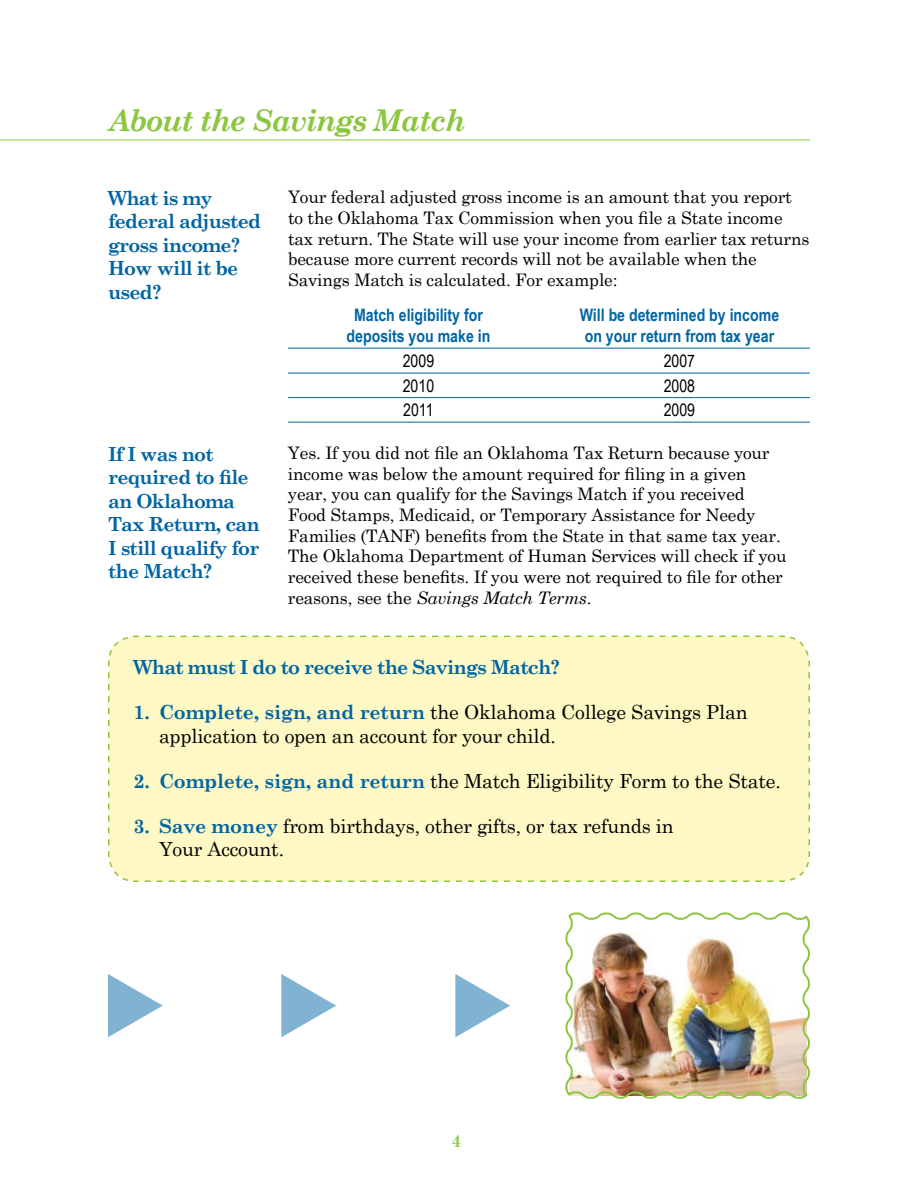
<style>
.page{position:relative;width:918px;height:1188px;background:#fff}
.page>*{position:absolute;margin:0;border:0;box-sizing:border-box;transform-origin:0 0}
.t1{font:italic 700 30px "Century Schoolbook";letter-spacing:-.04em;color:#8cc63f}
.t2{font:19.5px/23.4px "Century Schoolbook";letter-spacing:-.01em;color:#000}
.t3{font:700 19.5px/23.4px "Century Schoolbook";letter-spacing:-.04em;color:#0065a4}
.t4{font:17.25px/20.7px "Century Schoolbook";letter-spacing:-.01em;color:#000}
.t5{font:700 17.25px/20.7px "Arial Narrow";color:#0065a4;text-align:center}
.t6{font:17.25px "Arial Narrow";color:#000}
.t7{font:700 17.25px "Century Schoolbook";color:#8cc63f}
.s1{font-style:italic}
.s2{font-weight:700;color:#0065a4}
</style>
<div class="page">
<div style="left:108px;top:635px;width:702px;height:247px;background:#fef8c4"></div>
<hr style="left:0;top:140px;width:810px;height:1px;background:#8cc63f">
<hr style="left:288px;top:348px;width:261px;height:1px;background:#0065a4">
<hr style="left:549px;top:348px;width:261px;height:1px;background:#0065a4">
<hr style="left:288px;top:373px;width:261px;height:1px;background:#0065a4">
<hr style="left:549px;top:373px;width:261px;height:1px;background:#0065a4">
<hr style="left:288px;top:397px;width:261px;height:1px;background:#0065a4">
<hr style="left:549px;top:397px;width:261px;height:1px;background:#0065a4">
<hr style="left:288px;top:422px;width:261px;height:1px;background:#0065a4">
<hr style="left:549px;top:422px;width:261px;height:1px;background:#0065a4">
<img style="left:565px;top:912px;width:245px;height:187px">
<svg style="left:281px;top:974px;width:55px;height:63px"></svg>
<svg style="left:108px;top:974px;width:55px;height:63px"></svg>
<svg style="left:455px;top:974px;width:55px;height:63px"></svg>
<h1 class="t1" style="left:108px;top:97px;width:359px">About the Savings Match</h1>
<p class="t3" style="left:108px;top:185px;width:155px">What is my federal adjusted gross income?<br>How will it be used?</p>
<p class="t3" style="left:108px;top:441px;width:153px">If I was not required to file an Oklahoma<br>Tax Return, can<br>I still qualify for the Match?</p>
<p class="t4" style="left:288px;top:185px;width:523px">Your federal adjusted gross income is an amount that you report to the Oklahoma Tax Commission when you file a State income tax return. The State will use your income from earlier tax returns because more current records will not be available when the Savings Match is calculated. For example:</p>
<p class="t5" style="left:347px;top:304px;width:145px">Match eligibility for deposits you make in</p>
<p class="t5" style="left:580px;top:304px;width:201px;text-align:left">Will be determined by income on your return from tax year</p>
<p class="t6" style="left:403px;top:348px;width:33px">2009</p>
<p class="t6" style="left:664px;top:348px;width:33px">2007</p>
<p class="t6" style="left:403px;top:373px;width:33px">2010</p>
<p class="t6" style="left:664px;top:373px;width:33px">2008</p>
<p class="t6" style="left:403px;top:397px;width:32px">2011</p>
<p class="t6" style="left:664px;top:397px;width:33px">2009</p>
<p class="t4" style="left:288px;top:441px;width:500px">Yes. If you did not file an Oklahoma Tax Return because your income was below the amount required for filing in a given year, you can qualify for the Savings Match if you received Food Stamps, Medicaid, or Temporary Assistance for Needy Families (TANF) benefits from the State in that same tax year.<br>The Oklahoma Department of Human Services will check if you received these benefits. If you were not required to file for other reasons, see the <span class="s1">Savings Match Terms</span>.</p>
<p class="t3" style="left:134px;top:655px;width:428px">What must I do to receive the Savings Match?</p>
<p class="t2" style="left:159px;top:699px;width:590px;text-indent:-26px"><span class="s2">1. Complete, sign, and return</span> the Oklahoma College Savings Plan application to open an account for your child.</p>
<p class="t2" style="left:134px;top:767px;width:649px"><span class="s2">2. Complete, sign, and return</span> the Match Eligibility Form to the State.</p>
<p class="t2" style="left:159px;top:812px;width:516px;text-indent:-26px"><span class="s2">3. Save money</span> from birthdays, other gifts, or tax refunds in<br>Your Account.</p>
<p class="t7" style="left:452px;top:1127px;width:11px">4</p>
</div>
